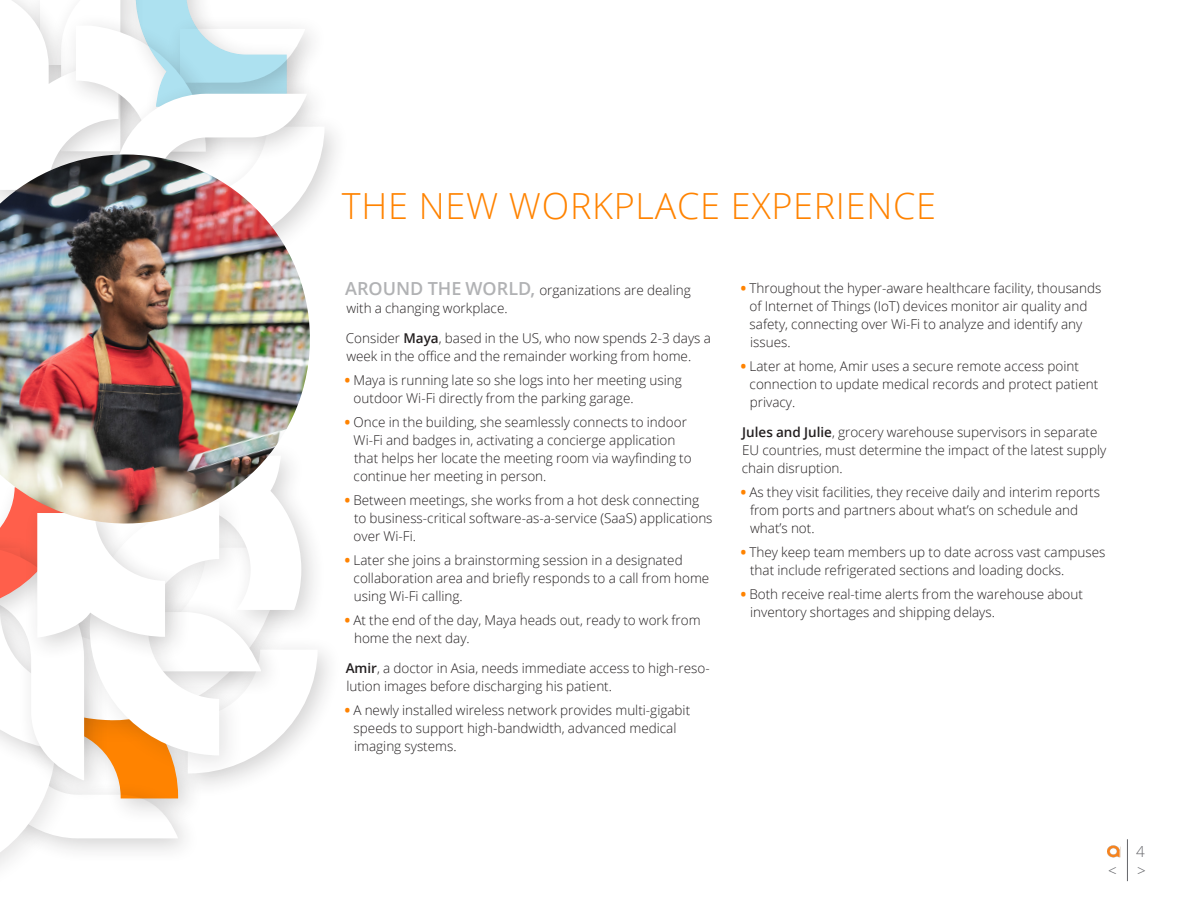
<style>
.page{position:relative;width:1188px;height:918px;background:#fff}
.page>*{position:absolute;margin:0;border:0;box-sizing:border-box;transform-origin:0 0}
.chapter{font:300 36px "Open Sans";letter-spacing:.02em;color:#ff8300}
.toc_text{font:300 15.15px "Open Sans";color:#646569}
.text{font:300 13.5px/18px "Open Sans";color:#231f20}
.indent{font:300 13.5px/18px "Open Sans";color:#231f20}
.s1{font-weight:600;font-size:18px;color:#b1b2b4}
.s2{font-weight:600}
.s3{font-weight:800;color:#ff8300}
</style>
<div class="page">
<svg style="left:1108px;top:845px;width:12px;height:13px"></svg>
<hr style="left:1127px;top:839px;width:1px;height:42px;background:#646569">
<div style="left:173px;top:635px;width:170px;height:164px;background:#231f20;opacity:.2"></div>
<div style="left:136px;top:441px;width:191px;height:195px;background:#fff"></div>
<div style="left:101px;top:79px;width:230px;height:133px;background:#231f20;opacity:.2"></div>
<svg style="left:12px;top:0;width:313px;height:212px"></svg>
<svg style="left:0;top:532px;width:318px;height:334px"></svg>
<img style="left:0;top:154px;width:318px;height:378px">
<p class="chapter" style="left:342px;top:181px;width:596px">THE NEW WORKPLACE EXPERIENCE</p>
<p class="text" style="left:345px;top:280px;width:347px"><span class="s1">AROUND THE WORLD,</span> organizations are dealing with a changing workplace.</p>
<p class="text" style="left:346px;top:328px;width:366px">Consider <span class="s2">Maya</span>, based in the US, who now spends 2-3 days a week in the office and the remainder working from home.</p>
<p class="text" style="left:354px;top:370px;width:330px;text-indent:-9px"><span class="s3">•</span> Maya is running late so she logs into her meeting using outdoor Wi-Fi directly from the parking garage.</p>
<p class="text" style="left:354px;top:412px;width:340px;text-indent:-9px"><span class="s3">•</span> Once in the building, she seamlessly connects to indoor Wi-Fi and badges in, activating a concierge application that helps her locate the meeting room via wayfinding to continue her meeting in person.</p>
<p class="text" style="left:354px;top:490px;width:360px;text-indent:-9px"><span class="s3">•</span> Between meetings, she works from a hot desk connecting to business-critical software-as-a-service (SaaS) applications over Wi-Fi.</p>
<p class="text" style="left:354px;top:550px;width:357px;text-indent:-9px"><span class="s3">•</span> Later she joins a brainstorming session in a designated collaboration area and briefly responds to a call from home using Wi-Fi calling.</p>
<p class="text" style="left:354px;top:610px;width:348px;text-indent:-9px"><span class="s3">•</span> At the end of the day, Maya heads out, ready to work from home the next day.</p>
<p class="text" style="left:346px;top:658px;width:365px"><span class="s2">Amir</span>, a doctor in Asia, needs immediate access to high-reso&shy;lution images before discharging his patient.</p>
<p class="indent" style="left:354px;top:700px;width:338px;text-indent:-9px"><span class="s3">•</span> A newly installed wireless network provides multi-gigabit speeds to support high-bandwidth, advanced medical imaging systems.</p>
<p class="indent" style="left:750px;top:279px;width:353px;text-indent:-9px"><span class="s3">•</span> Throughout the hyper-aware healthcare facility, thousands of Internet of Things (IoT) devices monitor air quality and safety, connecting over Wi-Fi to analyze and identify any issues.</p>
<p class="indent" style="left:750px;top:357px;width:350px;text-indent:-9px"><span class="s3">•</span> Later at home, Amir uses a secure remote access point connection to update medical records and protect patient privacy.</p>
<p class="text" style="left:742px;top:423px;width:366px"><span class="s2">Jules and Julie</span>, grocery warehouse supervisors in separate<br>EU countries, must determine the impact of the latest supply chain disruption.</p>
<p class="indent" style="left:750px;top:483px;width:352px;text-indent:-9px"><span class="s3">•</span> As they visit facilities, they receive daily and interim reports from ports and partners about what’s on schedule and what’s not.</p>
<p class="indent" style="left:750px;top:543px;width:357px;text-indent:-9px"><span class="s3">•</span> They keep team members up to date across vast campuses that include refrigerated sections and loading docks.</p>
<p class="indent" style="left:750px;top:585px;width:334px;text-indent:-9px"><span class="s3">•</span> Both receive real-time alerts from the warehouse about inventory shortages and shipping delays.</p>
<p class="toc_text" style="left:1136px;top:841px;width:10px">4</p>
<p class="toc_text" style="left:1108px;top:860px;width:10px">&lt;</p>
<p class="toc_text" style="left:1137px;top:860px;width:10px">&gt;</p>
</div>
